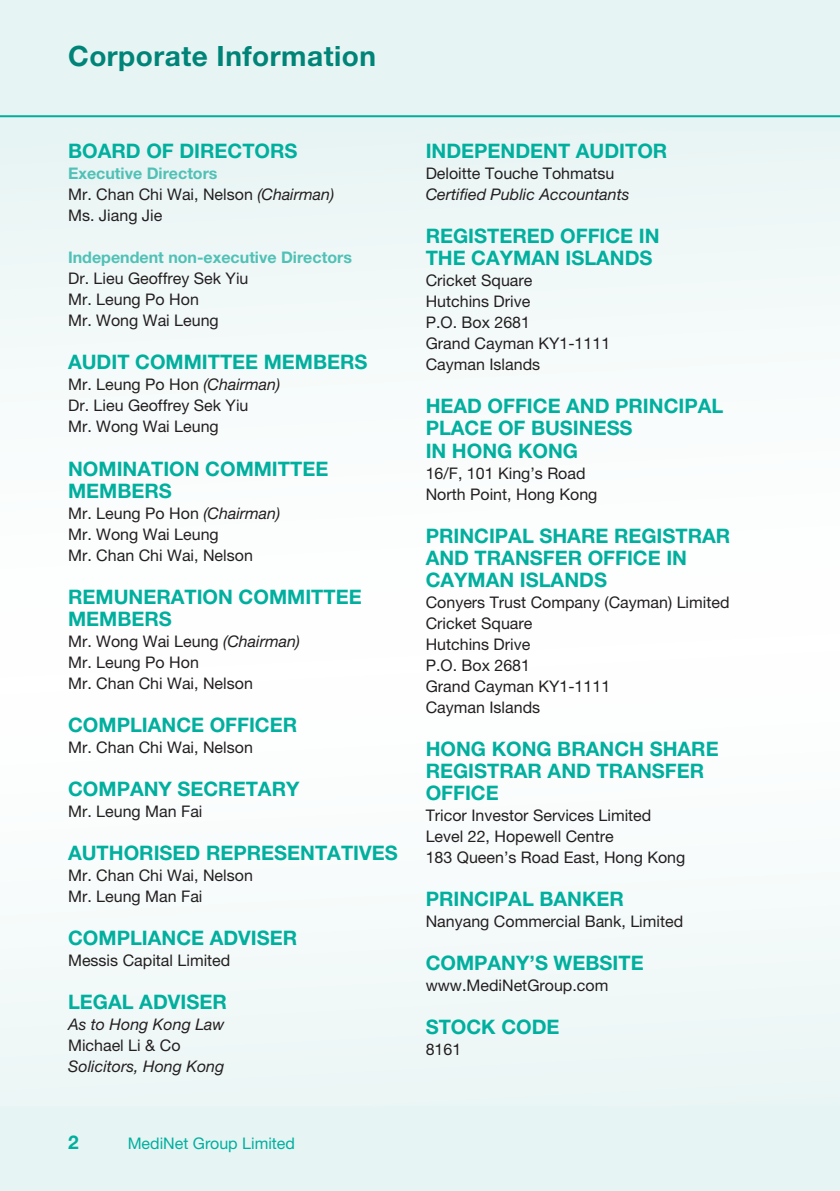
<style>
.page{position:relative;width:840px;height:1191px;background:#fff}
.page>*{position:absolute;margin:0;border:0;box-sizing:border-box;transform-origin:0 0}
.t1{font:700 28px "Helvetica Neue LT Std";letter-spacing:.015em;color:#008478}
._01_H1{font:700 20px/22px "Helvetica Neue LT Std";color:#00af9e}
.t2{font:700 19px "Helvetica Neue LT Std";color:#00af9e}
._00_txt{font:16px "Helvetica Neue LT Std";color:#231f20}
._00_txt-2{font:italic 16px "Helvetica Neue LT Std";color:#231f20}
._02_H2{font:700 16px "Helvetica Neue LT Std";color:#50c1b6}
.t3{font:16px "Helvetica Neue LT Std";color:#00af9e}
.s1{font-style:italic}
</style>
<div class="page">
<div style="left:0;top:0;width:839px;height:1191px;background:#e6f4f3"></div>
<hr style="left:0;top:115px;width:839px;height:2px;background:#00af9e">
<div style="left:0;top:132px;width:839px;height:973px;background:#f7fbfb"></div>
<p class="t1" style="left:68px;top:38px;width:309px">Corporate Information</p>
<p class="_01_H1" style="left:68px;top:140px;width:231px">BOARD OF DIRECTORS</p>
<p class="_02_H2" style="left:68px;top:164px;width:151px">Executive Directors</p>
<p class="_00_txt" style="left:68px;top:185px;width:267px">Mr. Chan Chi Wai, Nelson <span class="s1">(Chairman)</span></p>
<p class="_00_txt" style="left:68px;top:206px;width:96px">Ms. Jiang Jie</p>
<p class="_02_H2" style="left:68px;top:248px;width:285px">Independent non-executive Directors</p>
<p class="_00_txt" style="left:68px;top:269px;width:182px">Dr. Lieu Geoffrey Sek Yiu</p>
<p class="_00_txt" style="left:68px;top:290px;width:132px">Mr. Leung Po Hon</p>
<p class="_00_txt" style="left:68px;top:311px;width:152px">Mr. Wong Wai Leung</p>
<p class="_01_H1" style="left:68px;top:351px;width:301px">AUDIT COMMITTEE MEMBERS</p>
<p class="_00_txt" style="left:68px;top:375px;width:213px">Mr. Leung Po Hon <span class="s1">(Chairman)</span></p>
<p class="_00_txt" style="left:68px;top:396px;width:182px">Dr. Lieu Geoffrey Sek Yiu</p>
<p class="_00_txt" style="left:68px;top:417px;width:152px">Mr. Wong Wai Leung</p>
<p class="_01_H1" style="left:68px;top:457px;width:261px">NOMINATION COMMITTEE<br>MEMBERS</p>
<p class="_00_txt" style="left:68px;top:503px;width:213px">Mr. Leung Po Hon <span class="s1">(Chairman)</span></p>
<p class="_00_txt" style="left:68px;top:524px;width:152px">Mr. Wong Wai Leung</p>
<p class="_00_txt" style="left:68px;top:545px;width:186px">Mr. Chan Chi Wai, Nelson</p>
<p class="_01_H1" style="left:68px;top:585px;width:295px">REMUNERATION COMMITTEE<br>MEMBERS</p>
<p class="_00_txt" style="left:68px;top:631px;width:233px">Mr. Wong Wai Leung <span class="s1">(Chairman)</span></p>
<p class="_00_txt" style="left:68px;top:652px;width:132px">Mr. Leung Po Hon</p>
<p class="_00_txt" style="left:68px;top:673px;width:186px">Mr. Chan Chi Wai, Nelson</p>
<p class="_01_H1" style="left:68px;top:713px;width:230px">COMPLIANCE OFFICER</p>
<p class="_00_txt" style="left:68px;top:737px;width:186px">Mr. Chan Chi Wai, Nelson</p>
<p class="_01_H1" style="left:68px;top:777px;width:233px">COMPANY SECRETARY</p>
<p class="_00_txt" style="left:68px;top:801px;width:136px">Mr. Leung Man Fai</p>
<p class="_01_H1" style="left:68px;top:841px;width:331px">AUTHORISED REPRESENTATIVES</p>
<p class="_00_txt" style="left:68px;top:865px;width:186px">Mr. Chan Chi Wai, Nelson</p>
<p class="_00_txt" style="left:68px;top:886px;width:136px">Mr. Leung Man Fai</p>
<p class="_01_H1" style="left:68px;top:926px;width:230px">COMPLIANCE ADVISER</p>
<p class="_00_txt" style="left:68px;top:950px;width:164px">Messis Capital Limited</p>
<p class="_01_H1" style="left:68px;top:990px;width:160px">LEGAL ADVISER</p>
<p class="_00_txt-2" style="left:68px;top:1014px;width:158px">As to Hong Kong Law</p>
<p class="_00_txt" style="left:68px;top:1035px;width:114px">Michael Li &amp; Co</p>
<p class="_00_txt-2" style="left:68px;top:1056px;width:158px">Solicitors, Hong Kong</p>
<p class="t2" style="left:68px;top:1130px;width:12px">2</p>
<p class="t3" style="left:128px;top:1133px;width:169px">MediNet Group Limited</p>
<p class="_01_H1" style="left:425px;top:140px;width:243px">INDEPENDENT AUDITOR</p>
<p class="_00_txt" style="left:425px;top:164px;width:190px">Deloitte Touche Tohmatsu</p>
<p class="_00_txt-2" style="left:425px;top:185px;width:205px">Certified Public Accountants</p>
<p class="_01_H1" style="left:425px;top:225px;width:235px">REGISTERED OFFICE IN<br>THE CAYMAN ISLANDS</p>
<p class="_00_txt" style="left:425px;top:271px;width:108px">Cricket Square</p>
<p class="_00_txt" style="left:425px;top:292px;width:106px">Hutchins Drive</p>
<p class="_00_txt" style="left:425px;top:313px;width:106px">P.O. Box 2681</p>
<p class="_00_txt" style="left:425px;top:334px;width:186px">Grand Cayman KY1-1111</p>
<p class="_00_txt" style="left:425px;top:355px;width:116px">Cayman Islands</p>
<p class="_01_H1" style="left:425px;top:395px;width:299px">HEAD OFFICE AND PRINCIPAL<br>PLACE OF BUSINESS<br>IN HONG KONG</p>
<p class="_00_txt" style="left:425px;top:463px;width:161px">16/F, 101 King’s Road</p>
<p class="_00_txt" style="left:425px;top:484px;width:173px">North Point, Hong Kong</p>
<p class="_01_H1" style="left:425px;top:524px;width:306px">PRINCIPAL SHARE REGISTRAR<br>AND TRANSFER OFFICE IN</p>
<p class="_01_H1" style="left:425px;top:568px;width:183px">CAYMAN ISLANDS</p>
<p class="_00_txt" style="left:425px;top:592px;width:305px">Conyers Trust Company (Cayman) Limited</p>
<p class="_00_txt" style="left:425px;top:613px;width:108px">Cricket Square</p>
<p class="_00_txt" style="left:425px;top:634px;width:106px">Hutchins Drive</p>
<p class="_00_txt" style="left:425px;top:655px;width:106px">P.O. Box 2681</p>
<p class="_00_txt" style="left:425px;top:676px;width:186px">Grand Cayman KY1-1111</p>
<p class="_00_txt" style="left:425px;top:697px;width:116px">Cayman Islands</p>
<p class="_01_H1" style="left:425px;top:737px;width:294px">HONG KONG BRANCH SHARE<br>REGISTRAR AND TRANSFER<br>OFFICE</p>
<p class="_00_txt" style="left:425px;top:805px;width:227px">Tricor Investor Services Limited</p>
<p class="_00_txt" style="left:425px;top:826px;width:189px">Level 22, Hopewell Centre</p>
<p class="_00_txt" style="left:425px;top:847px;width:261px">183 Queen’s Road East, Hong Kong</p>
<p class="_01_H1" style="left:425px;top:887px;width:200px">PRINCIPAL BANKER</p>
<p class="_00_txt" style="left:425px;top:911px;width:259px">Nanyang Commercial Bank, Limited</p>
<p class="_01_H1" style="left:425px;top:951px;width:219px">COMPANY’S WEBSITE</p>
<p class="_00_txt" style="left:425px;top:975px;width:184px">www.MediNetGroup.com</p>
<p class="_01_H1" style="left:425px;top:1015px;width:135px">STOCK CODE</p>
<p class="_00_txt" style="left:425px;top:1039px;width:37px">8161</p>
</div>
